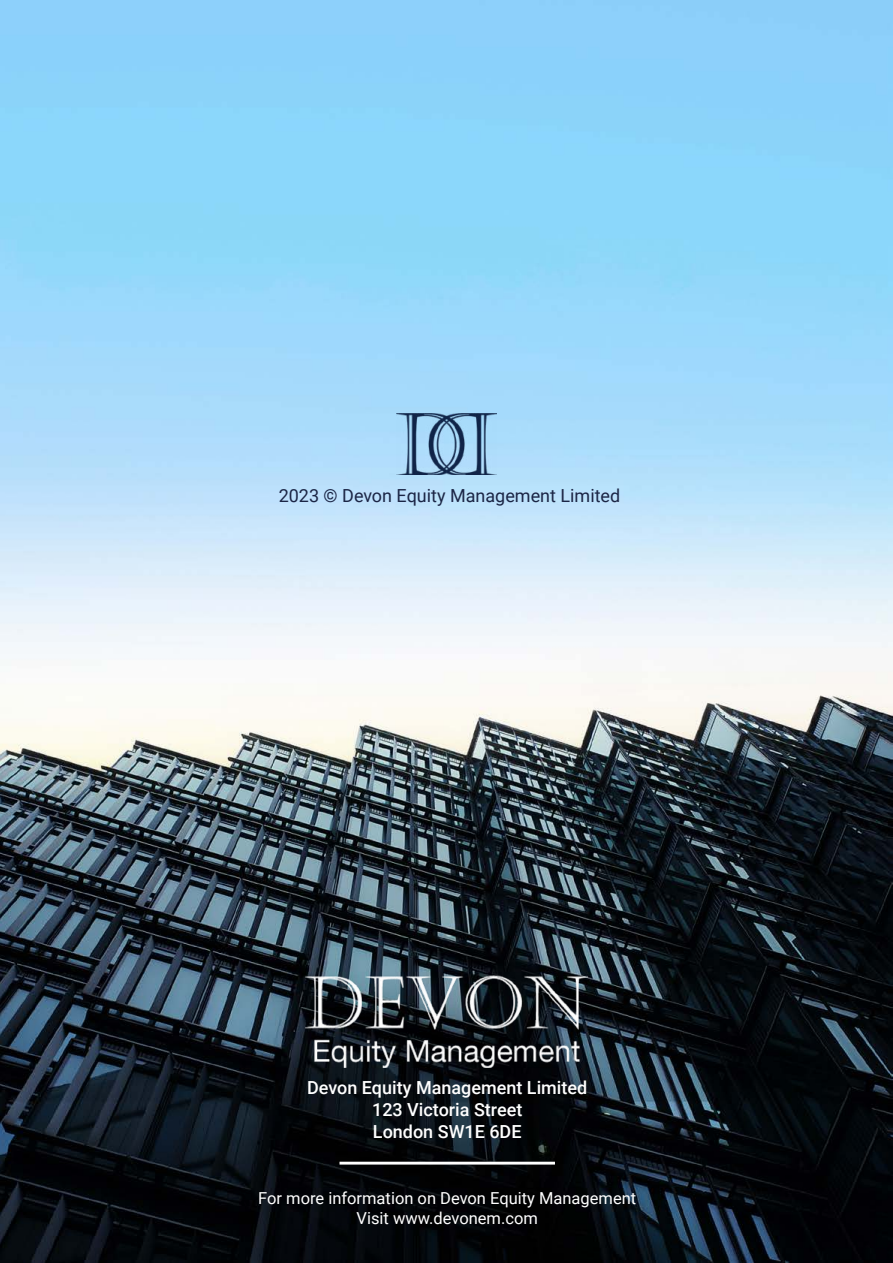
<style>
.page{position:relative;width:893px;height:1263px;background:#fff}
.page>*{position:absolute;margin:0;border:0;box-sizing:border-box;transform-origin:0 0}
.t1{font:500 18px/21.6px "Roboto";color:#fff;text-align:center}
.t2{font:18px "Roboto";color:#1b2545}
.t3{font:16.5px/19.8px "Roboto";color:#fff;text-align:center}
</style>
<div class="page">
<img style="left:0;top:0;width:893px;height:1263px">
<img style="left:396px;top:414px;width:101px;height:61px">
<img style="left:305px;top:976px;width:283px;height:91px">
<p class="t2" style="left:279px;top:483px;width:343px">2023 © Devon Equity Management Limited</p>
<p class="t1" style="left:307px;top:1076px;width:282px">Devon Equity Management Limited<br>123 Victoria Street<br>London SW1E 6DE</p>
<p class="t3" style="left:258px;top:1188px;width:380px">For more information on Devon Equity Management<br>Visit www.devonem.com</p>
</div>
